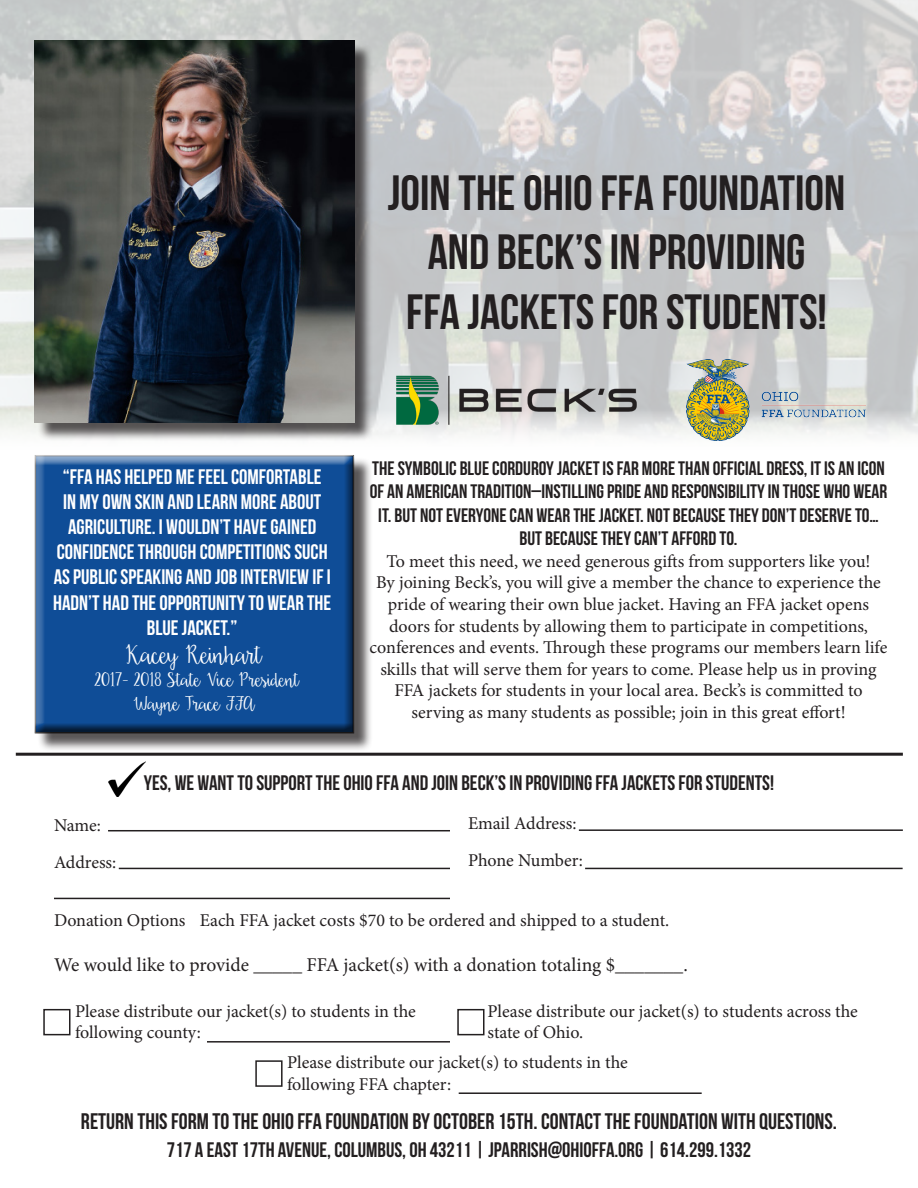
<style>
.page{position:relative;width:918px;height:1188px;background:#fff}
.page>*{position:absolute;margin:0;border:0;box-sizing:border-box;transform-origin:0 0}
.t1{font:49.5px/59.4px "Bebas Neue";color:#231f20;text-align:center}
.t2{font:25.5px "Daydreamer";letter-spacing:-.07em;color:#fff}
.t3{font:22.5px "Bebas Neue";color:#231f20}
.t4{font:21px/25.2px "Bebas Neue";color:#fff;text-align:center}
.t5{font:21px "Bebas Neue";color:#231f20}
.t6{font:19.5px/23.4px "Bebas Neue";color:#231f20;text-align:center}
.t7{font:19.5px "Minion Pro";color:#231f20}
.t8{font:19.5px "Daydreamer";letter-spacing:-.06em;color:#fff}
.t9{font:18px/21.6px "Minion Pro";color:#231f20}
</style>
<div class="page">
<div style="left:37px;top:457px;width:336px;height:295px;background:#231f20;opacity:.75"></div>
<div style="left:33px;top:455px;width:323px;height:280px;background:#231f20;opacity:.75"></div>
<img style="left:0;top:0;width:918px;height:457px">
<div style="left:37px;top:43px;width:336px;height:398px;background:#231f20;opacity:.75"></div>
<img style="left:35px;top:40px;width:319px;height:383px">
<hr style="left:16px;top:753px;width:887px;height:3px;background:#231f20">
<hr style="left:108px;top:830px;width:342px;height:1px;background:#231f20">
<hr style="left:119px;top:868px;width:331px;height:1px;background:#231f20">
<hr style="left:54px;top:898px;width:396px;height:1px;background:#231f20">
<hr style="left:579px;top:829px;width:324px;height:2px;background:#231f20">
<hr style="left:585px;top:868px;width:318px;height:1px;background:#231f20">
<hr style="left:207px;top:1041px;width:243px;height:2px;background:#231f20">
<div style="left:43px;top:1009px;width:27px;height:26px;border:2px solid #231f20"></div>
<div style="left:457px;top:1009px;width:27px;height:26px;border:2px solid #231f20"></div>
<img style="left:109px;top:762px;width:37px;height:34px">
<hr style="left:459px;top:1092px;width:243px;height:2px;background:#231f20">
<div style="left:255px;top:1060px;width:28px;height:27px;border:2px solid #231f20"></div>
<img style="left:686px;top:359px;width:180px;height:81px">
<img style="left:382px;top:362px;width:268px;height:75px">
<p class="t1" style="left:388px;top:162px;width:459px">JOIN THE OHIO FFA FOUNDATION<br>AND BECK’S IN PROVIDING<br>FFA JACKETS FOR STUDENTS!</p>
<p class="t4" style="left:53px;top:463px;width:280px">“FFA HAS HELPED ME FEEL COMFORTABLE<br>IN MY OWN SKIN AND LEARN MORE ABOUT AGRICULTURE. I WOULDN’T HAVE GAINED CONFIDENCE THROUGH COMPETITIONS SUCH AS PUBLIC SPEAKING AND JOB INTERVIEW IF I HADN’T HAD THE OPPORTUNITY TO WEAR THE BLUE JACKET.”</p>
<p class="t2" style="left:126px;top:641px;width:139px">Kacey Reinhart</p>
<p class="t8" style="left:94px;top:669px;width:207px">2017- 2018 State Vice President</p>
<p class="t8" style="left:134px;top:693px;width:123px">Wayne Trace FFA</p>
<p class="t6" style="left:370px;top:456px;width:519px">THE SYMBOLIC BLUE CORDUROY JACKET IS FAR MORE THAN OFFICIAL DRESS, IT IS AN ICON OF AN AMERICAN TRADITION–INSTILLING PRIDE AND RESPONSIBILITY IN THOSE WHO WEAR IT. BUT NOT EVERYONE CAN WEAR THE JACKET. NOT BECAUSE THEY DON’T DESERVE TO… BUT BECAUSE THEY CAN’T AFFORD TO.</p>
<p class="t9" style="left:370px;top:550px;width:519px;text-align:center">To meet this need, we need generous gifts from supporters like you!<br>By joining Beck’s, you will give a member the chance to experience the pride of wearing their own blue jacket. Having an FFA jacket opens doors for students by allowing them to participate in competitions, conferences and events. Through these programs our members learn life skills that will serve them for years to come. Please help us in proving FFA jackets for students in your local area. Beck’s is committed to serving as many students as possible; join in this great effort!</p>
<p class="t9" style="left:54px;top:814px;width:49px">Name:</p>
<p class="t9" style="left:54px;top:851px;width:64px">Address:</p>
<p class="t5" style="left:144px;top:771px;width:632px">YES, WE WANT TO SUPPORT THE OHIO FFA AND JOIN BECK’S IN PROVIDING FFA JACKETS FOR STUDENTS!</p>
<p class="t9" style="left:468px;top:812px;width:110px">Email Address:</p>
<p class="t9" style="left:468px;top:849px;width:117px">Phone Number:</p>
<p class="t9" style="left:54px;top:909px;width:133px">Donation Options</p>
<p class="t9" style="left:200px;top:909px;width:471px">Each FFA jacket costs $70 to be ordered and shipped to a student.</p>
<p class="t7" style="left:54px;top:952px;width:635px">We would like to provide _____ FFA jacket(s) with a donation totaling $_______.</p>
<p class="t9" style="left:75px;top:1000px;width:342px">Please distribute our jacket(s) to students in the following county:</p>
<p class="t9" style="left:488px;top:1000px;width:372px">Please distribute our jacket(s) to students across the state of Ohio.</p>
<p class="t9" style="left:287px;top:1052px;width:342px">Please distribute our jacket(s) to students in the following FFA chapter:</p>
<p class="t3" style="left:81px;top:1109px;width:758px">RETURN THIS FORM TO THE OHIO FFA FOUNDATION BY OCTOBER 15TH. CONTACT THE FOUNDATION WITH QUESTIONS.</p>
<p class="t5" style="left:167px;top:1138px;width:586px">717 A EAST 17TH AVENUE, COLUMBUS, OH 43211 | JPARRISH@OHIOFFA.ORG | 614.299.1332</p>
</div>
